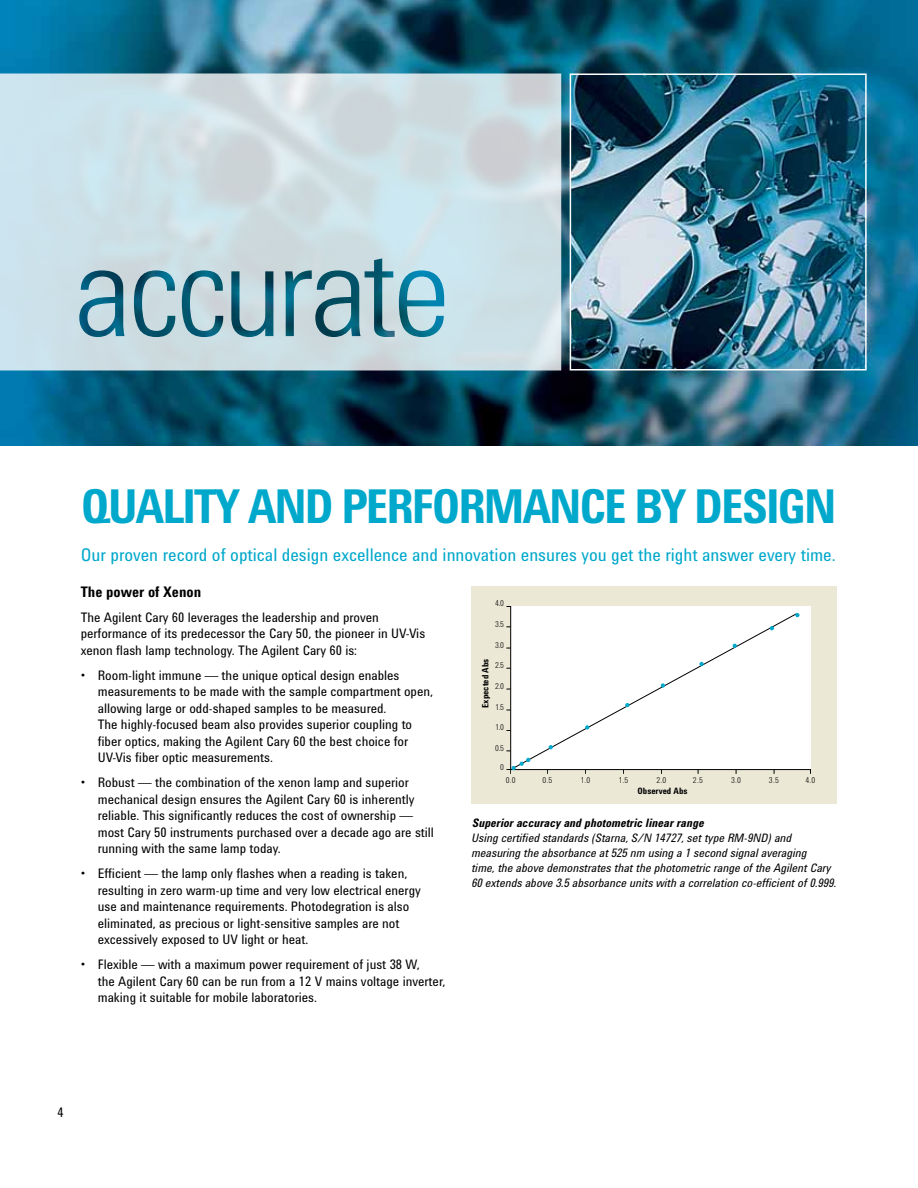
<style>
.page{position:relative;width:918px;height:1188px;background:#fff}
.page>*{position:absolute;margin:0;border:0;box-sizing:border-box;transform-origin:0 0}
.t1{font:700 48px "Agilent Condensed CFF";letter-spacing:-.045em;color:#00a8cb}
.t2{font:18px "Agilent Condensed CFF";color:#00a8cb}
.t3{font:700 15px "Agilent Condensed CFF";color:#000}
.t4{font:13.5px/16.5px "Agilent Condensed CFF";color:#000}
.t5{font:italic 12px/15px "Agilent Condensed CFF";color:#000}
.t6{font:italic 700 12px "Agilent Condensed CFF";color:#000}
.t7{font:700 9px "Agilent Condensed CFF";color:#000}
.t8{font:300 8.25px "Agilent Condensed CFF";color:#000}
</style>
<div class="page">
<img style="left:0;top:0;width:918px;height:446px">
<div style="left:570px;top:73px;width:297px;height:297px;border:2px solid #fff"></div>
<svg style="left:0;top:73px;width:561px;height:297px;background:#c2d7de"></svg>
<div style="left:472px;top:586px;width:365px;height:218px;background:#ebe8d6"></div>
<div style="left:506px;top:606px;width:305px;height:168px;background:#fff"></div>
<div style="left:506px;top:613px;width:294px;height:161px;background:#fff"></div>
<h1 class="t1" style="left:81px;top:470px;width:757px">QUALITY AND PERFORMANCE BY DESIGN</h1>
<h2 class="t2" style="left:81px;top:541px;width:756px">Our proven record of optical design excellence and innovation ensures you get the right answer every time.</h2>
<p class="t3" style="left:81px;top:580px;width:122px">The power of Xenon</p>
<p class="t4" style="left:81px;top:608px;width:346px">The Agilent Cary 60 leverages the leadership and proven performance of its predecessor the Cary 50, the pioneer in UV-Vis xenon flash lamp technology. The Agilent Cary 60 is:</p>
<p class="t4" style="left:98px;top:666px;width:337px;text-indent:-17px">• Room-light immune — the unique optical design enables measurements to be made with the sample compartment open, allowing large or odd-shaped samples to be measured.<br>The highly-focused beam also provides superior coupling to fiber optics, making the Agilent Cary 60 the best choice for UV-Vis fiber optic measurements.</p>
<p class="t4" style="left:98px;top:774px;width:338px;text-indent:-17px">• Robust — the combination of the xenon lamp and superior mechanical design ensures the Agilent Cary 60 is inherently reliable. This significantly reduces the cost of ownership — most Cary 50 instruments purchased over a decade ago are still running with the same lamp today.</p>
<p class="t4" style="left:98px;top:865px;width:325px;text-indent:-17px">• Efficient — the lamp only flashes when a reading is taken, resulting in zero warm-up time and very low electrical energy use and maintenance requirements. Photodegration is also eliminated, as precious or light-sensitive samples are not excessively exposed to UV light or heat.</p>
<p class="t4" style="left:98px;top:956px;width:349px;text-indent:-17px">• Flexible — with a maximum power requirement of just 38 W,<br>the Agilent Cary 60 can be run from a 12 V mains voltage inverter, making it suitable for mobile laboratories.</p>
<p class="t8" style="left:495px;top:597px;width:11px">4.0</p>
<p class="t8" style="left:495px;top:618px;width:11px">3.5</p>
<p class="t8" style="left:495px;top:639px;width:11px">3.0</p>
<p class="t7" style="left:479px;top:708px;width:50px;rotate:-90deg">Expected Abs</p>
<p class="t8" style="left:495px;top:659px;width:11px">2.5</p>
<p class="t8" style="left:495px;top:680px;width:11px">2.0</p>
<p class="t8" style="left:495px;top:701px;width:10px">1.5</p>
<p class="t8" style="left:495px;top:721px;width:10px">1.0</p>
<p class="t8" style="left:495px;top:742px;width:11px">0.5</p>
<p class="t8" style="left:500px;top:760px;width:5px">0</p>
<p class="t8" style="left:506px;top:774px;width:11px">0.0</p>
<p class="t8" style="left:543px;top:774px;width:11px">0.5</p>
<p class="t8" style="left:581px;top:774px;width:11px">1.0</p>
<p class="t8" style="left:619px;top:774px;width:11px">1.5</p>
<p class="t8" style="left:657px;top:774px;width:11px">2.0</p>
<p class="t8" style="left:693px;top:774px;width:11px">2.5</p>
<p class="t8" style="left:731px;top:774px;width:11px">3.0</p>
<p class="t8" style="left:769px;top:774px;width:11px">3.5</p>
<p class="t8" style="left:805px;top:774px;width:11px">4.0</p>
<p class="t7" style="left:638px;top:785px;width:51px">Observed Abs</p>
<p class="t6" style="left:472px;top:814px;width:234px">Superior accuracy and photometric linear range</p>
<p class="t5" style="left:472px;top:830px;width:366px">Using certified standards (Starna, S/N 14727, set type RM-9ND) and measuring the absorbance at 525 nm using a 1 second signal averaging<br>time, the above demonstrates that the photometric range of the Agilent Cary 60 extends above 3.5 absorbance units with a correlation co-efficient of 0.999.</p>
<p class="t4" style="left:58px;top:1103px;width:8px">4</p>
</div>
